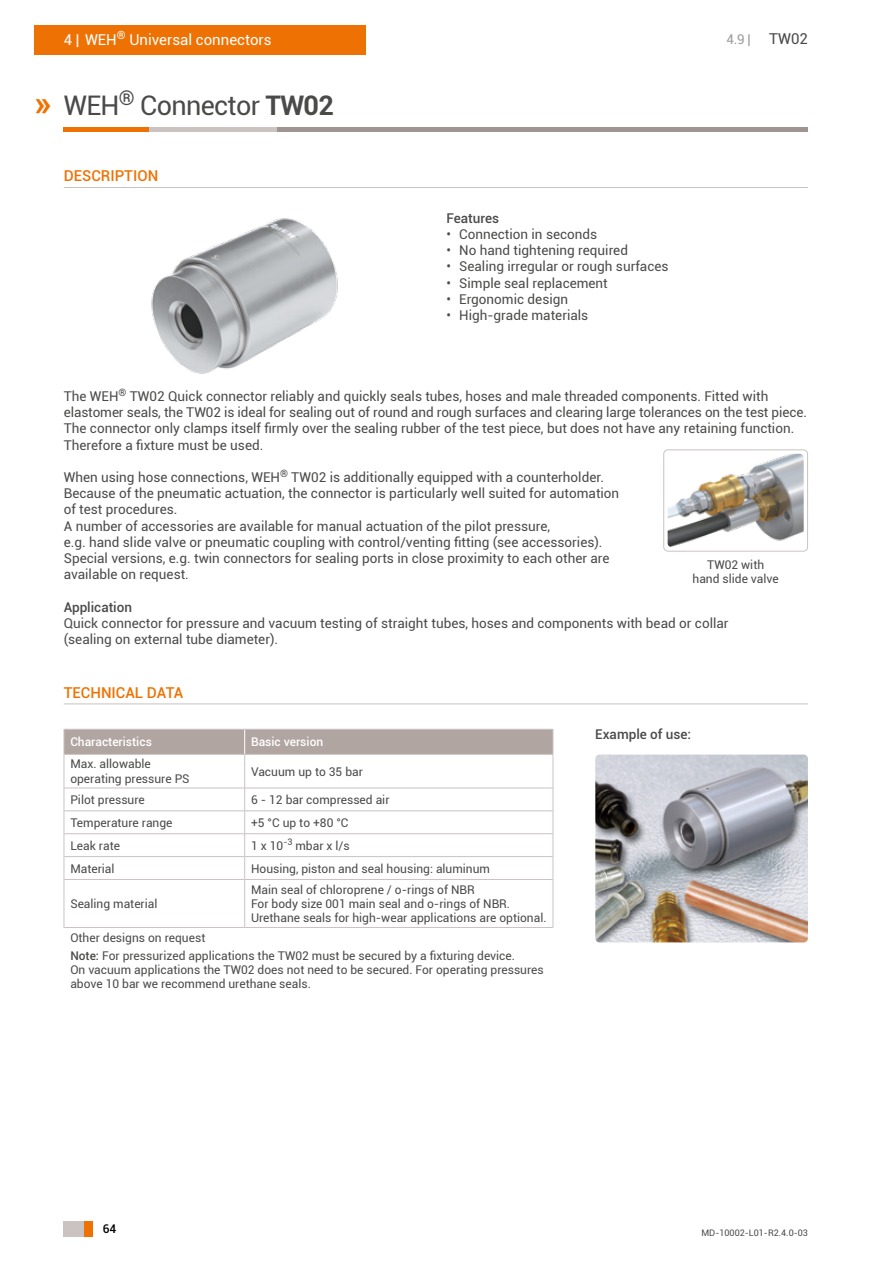
<style>
.page{position:relative;width:893px;height:1263px;background:#fff}
.page>*{position:absolute;margin:0;border:0;box-sizing:border-box;transform-origin:0 0}
.t1{font:700 36px "Roboto";color:#ee7203}
.t2{font:27px "Roboto";letter-spacing:-.025em;color:#4a4a49}
.t3{font:15px "Roboto";color:#fff}
.t4{font:500 15px "Roboto";color:#ee7203}
.t5{font:13.5px/16.2px "Roboto";color:#4a4a49}
.t6{font:500 13.5px "Roboto";color:#4a4a49}
.t7{font:13.5px "Roboto";color:#9d9d9c}
.t8{font:12px/14.4px "Roboto";color:#4a4a49}
.t9{font:500 12px "Roboto";color:#fff}
.t10{font:500 12px "Roboto";color:#000}
.t11{font:9px "Roboto";color:#4a4a49}
.s1{font-size:15px;color:#4a4a49}
.s2{font-weight:700}
.s3{font-weight:500}
</style>
<div class="page">
<div style="left:34px;top:26px;width:332px;height:29px;background:#ee7203"></div>
<hr style="left:276px;top:128px;width:532px;height:4px;background:#9f9491">
<hr style="left:149px;top:128px;width:127px;height:4px;background:#cac3c2">
<hr style="left:64px;top:128px;width:85px;height:4px;background:#ee7203">
<div style="left:64px;top:1221px;width:21px;height:15px;background:#cac3c2"></div>
<div style="left:84px;top:1221px;width:9px;height:15px;background:#ee7203"></div>
<hr style="left:64px;top:187px;width:744px;height:1px;background:#cac3c2">
<hr style="left:64px;top:703px;width:744px;height:1px;background:#cac3c2">
<hr style="left:64px;top:754px;width:180px;height:1px;background:#cac3c2">
<div style="left:64px;top:729px;width:490px;height:25px;background:#b1a5a1"></div>
<hr style="left:64px;top:754px;width:1px;height:34px;background:#cac3c2">
<hr style="left:245px;top:754px;width:308px;height:1px;background:#cac3c2">
<hr style="left:64px;top:810px;width:180px;height:1px;background:#cac3c2">
<hr style="left:64px;top:788px;width:180px;height:1px;background:#cac3c2">
<hr style="left:244px;top:754px;width:1px;height:34px;background:#cac3c2">
<hr style="left:553px;top:754px;width:1px;height:34px;background:#cac3c2">
<hr style="left:64px;top:833px;width:180px;height:1px;background:#cac3c2">
<hr style="left:245px;top:788px;width:308px;height:1px;background:#cac3c2">
<hr style="left:245px;top:810px;width:308px;height:1px;background:#cac3c2">
<hr style="left:245px;top:833px;width:308px;height:1px;background:#cac3c2">
<svg style="left:553px;top:788px;width:1px;height:91px"></svg>
<hr style="left:245px;top:856px;width:308px;height:1px;background:#cac3c2">
<hr style="left:64px;top:879px;width:1px;height:49px;background:#cac3c2">
<hr style="left:64px;top:879px;width:180px;height:1px;background:#cac3c2">
<hr style="left:245px;top:879px;width:308px;height:1px;background:#cac3c2">
<hr style="left:244px;top:879px;width:1px;height:49px;background:#cac3c2">
<hr style="left:553px;top:879px;width:1px;height:49px;background:#cac3c2">
<svg style="left:64px;top:788px;width:1px;height:91px"></svg>
<hr style="left:64px;top:856px;width:180px;height:1px;background:#cac3c2">
<svg style="left:244px;top:788px;width:1px;height:91px"></svg>
<hr style="left:64px;top:927px;width:180px;height:1px;background:#cac3c2">
<hr style="left:245px;top:927px;width:308px;height:1px;background:#cac3c2">
<img style="left:595px;top:754px;width:213px;height:188px">
<img style="left:151px;top:218px;width:187px;height:156px">
<div style="left:663px;top:449px;width:145px;height:102px;border:1px solid #cac3c2;border-radius:4px"></div>
<img style="left:668px;top:454px;width:136px;height:93px">
<p class="t3" style="left:64px;top:29px;width:209px">4 | WEH<sup>®</sup> Universal connectors</p>
<p class="t7" style="left:726px;top:30px;width:83px">4.9 | <span class="s1">TW02</span></p>
<h1 class="t1" style="left:34px;top:77px;width:19px">»</h1>
<h2 class="t2" style="left:64px;top:87px;width:272px">WEH<sup>®</sup> Connector <span class="s2">TW02</span></h2>
<p class="t4" style="left:64px;top:165px;width:96px">DESCRIPTION</p>
<p class="t6" style="left:446px;top:208px;width:54px">Features</p>
<p class="t5" style="left:446px;top:226px;width:152px">• Connection in seconds</p>
<p class="t5" style="left:446px;top:242px;width:183px">• No hand tightening required</p>
<p class="t5" style="left:446px;top:258px;width:224px">• Sealing irregular or rough surfaces</p>
<p class="t5" style="left:446px;top:274px;width:163px">• Simple seal replacement</p>
<p class="t5" style="left:446px;top:290px;width:123px">• Ergonomic design</p>
<p class="t5" style="left:446px;top:307px;width:143px">• High-grade materials</p>
<p class="t5" style="left:64px;top:388px;width:745px">The WEH<sup>®</sup> TW02 Quick connector reliably and quickly seals tubes, hoses and male threaded components. Fitted with elastomer seals, the TW02 is ideal for sealing out of round and rough surfaces and clearing large tolerances on the test piece.<br>The connector only clamps itself firmly over the sealing rubber of the test piece, but does not have any retaining function.<br>Therefore a fixture must be used.</p>
<p class="t5" style="left:64px;top:469px;width:557px">When using hose connections, WEH<sup>®</sup> TW02 is additionally equipped with a counterholder.<br>Because of the pneumatic actuation, the connector is particularly well suited for automation of test procedures.<br>A number of accessories are available for manual actuation of the pilot pressure,<br>e.g. hand slide valve or pneumatic coupling with control/venting fitting (see accessories).<br>Special versions, e.g. twin connectors for sealing ports in close proximity to each other are available on request.</p>
<p class="t6" style="left:64px;top:597px;width:70px">Application</p>
<p class="t5" style="left:64px;top:614px;width:666px">Quick connector for pressure and vacuum testing of straight tubes, hoses and components with bead or collar (sealing on external tube diameter).</p>
<p class="t8" style="left:692px;top:557px;width:88px;text-align:center">TW02 with hand slide valve</p>
<p class="t4" style="left:64px;top:682px;width:121px">TECHNICAL DATA</p>
<p class="t9" style="left:70px;top:733px;width:83px">Characteristics</p>
<p class="t9" style="left:251px;top:733px;width:74px">Basic version</p>
<p class="t8" style="left:70px;top:756px;width:121px">Max. allowable operating pressure PS</p>
<p class="t8" style="left:251px;top:764px;width:113px">Vacuum up to 35 bar</p>
<p class="t8" style="left:70px;top:792px;width:76px">Pilot pressure</p>
<p class="t8" style="left:251px;top:792px;width:140px">6 - 12 bar compressed air</p>
<p class="t8" style="left:70px;top:815px;width:104px">Temperature range</p>
<p class="t8" style="left:251px;top:815px;width:99px">+5 °C up to +80 °C</p>
<p class="t8" style="left:70px;top:838px;width:51px">Leak rate</p>
<p class="t8" style="left:251px;top:838px;width:100px">1 x 10<sup>-3</sup> mbar x l/s</p>
<p class="t8" style="left:70px;top:861px;width:46px">Material</p>
<p class="t8" style="left:251px;top:861px;width:240px">Housing, piston and seal housing: aluminum</p>
<p class="t8" style="left:70px;top:896px;width:89px">Sealing material</p>
<p class="t8" style="left:251px;top:882px;width:297px">Main seal of chloroprene / o-rings of NBR<br>For body size 001 main seal and o-rings of NBR.<br>Urethane seals for high-wear applications are optional.</p>
<p class="t8" style="left:70px;top:928px;width:446px;line-height:18px">Other designs on request<br><span class="s3">Note:</span> For pressurized applications the TW02 must be secured by a fixturing device.</p>
<p class="t8" style="left:70px;top:962px;width:475px">On vacuum applications the TW02 does not need to be secured. For operating pressures above 10 bar we recommend urethane seals.</p>
<p class="t6" style="left:595px;top:725px;width:97px">Example of use:</p>
<p class="t10" style="left:103px;top:1220px;width:15px">64</p>
<p class="t11" style="left:701px;top:1226px;width:108px">MD-10002-L01-R2.4.0-03</p>
</div>
